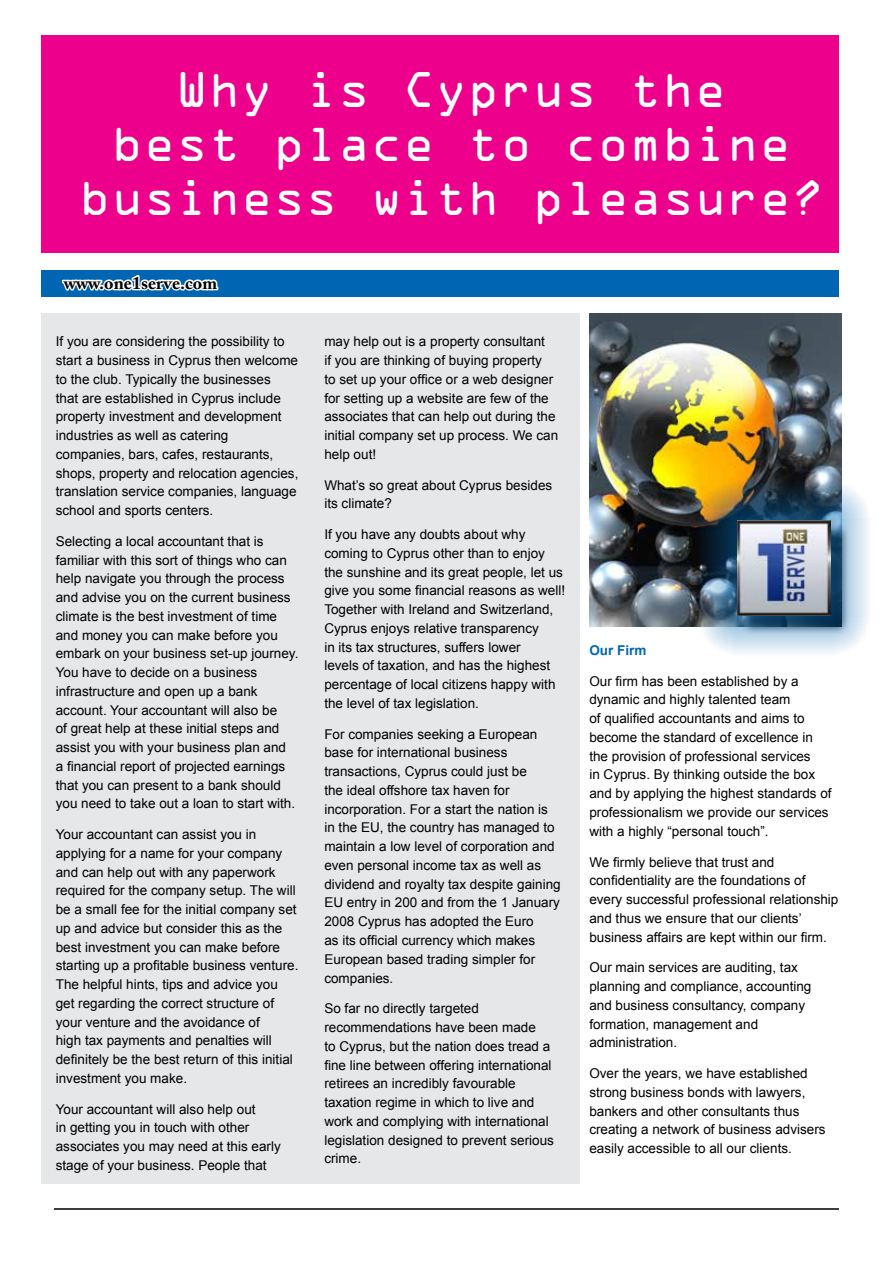
<style>
.page{position:relative;width:893px;height:1263px;background:#fff}
.page>*{position:absolute;margin:0;border:0;box-sizing:border-box;transform-origin:0 0}
.t1{font:45px/54px "OCRA Std";color:#fff;text-align:center}
.t2{font:700 18px "Adobe Caslon Pro";color:#000}
.t3{font:13.5px/18.8px "Arial";color:#000}
.t4{font:700 13.5px "Arial";color:#0066b3}
</style>
<div class="page">
<div style="left:41px;top:35px;width:798px;height:217px;background:#ec008c"></div>
<hr style="left:54px;top:1208px;width:785px;height:2px;background:#000">
<div style="left:41px;top:313px;width:539px;height:871px;background:#e6e7e8"></div>
<div style="left:41px;top:270px;width:798px;height:27px;background:#0066b3"></div>
<img style="left:589px;top:314px;width:253px;height:313px">
<img style="left:697px;top:480px;width:172px;height:174px">
<img style="left:738px;top:521px;width:93px;height:95px">
<svg style="left:60px;top:252px;width:160px;height:39px"></svg>
<h1 class="t1" style="left:79px;top:67px;width:747px">Why is Cyprus the<br>best place to combine business with pleasure?</h1>
<h2 class="t2" style="left:64px;top:272px;width:155px">www.one1serve.com</h2>
<p class="t3" style="left:56px;top:332px;width:244px">If you are considering the possibility to start a business in Cyprus then welcome to the club. Typically the businesses<br>that are established in Cyprus include property investment and development industries as well as catering companies, bars, cafes, restaurants, shops, property and relocation agencies, translation service companies, language school and sports centers.</p>
<p class="t3" style="left:56px;top:532px;width:244px">Selecting a local accountant that is familiar with this sort of things who can help navigate you through the process and advise you on the current business climate is the best investment of time and money you can make before you embark on your business set-up journey.<br>You have to decide on a business infrastructure and open up a bank account. Your accountant will also be<br>of great help at these initial steps and assist you with your business plan and<br>a financial report of projected earnings that you can present to a bank should you need to take out a loan to start with.</p>
<p class="t3" style="left:56px;top:825px;width:244px">Your accountant can assist you in applying for a name for your company and can help out with any paperwork required for the company setup. The will be a small fee for the initial company set up and advice but consider this as the best investment you can make before starting up a profitable business venture.<br>The helpful hints, tips and advice you get regarding the correct structure of your venture and the avoidance of<br>high tax payments and penalties will definitely be the best return of this initial investment you make.</p>
<p class="t3" style="left:56px;top:1100px;width:227px">Your accountant will also help out<br>in getting you in touch with other associates you may need at this early stage of your business. People that</p>
<p class="t3" style="left:324px;top:332px;width:235px">may help out is a property consultant<br>if you are thinking of buying property<br>to set up your office or a web designer for setting up a website are few of the associates that can help out during the initial company set up process. We can help out!</p>
<p class="t3" style="left:324px;top:476px;width:229px">What’s so great about Cyprus besides its climate?</p>
<p class="t3" style="left:324px;top:525px;width:242px">If you have any doubts about why coming to Cyprus other than to enjoy the sunshine and its great people, let us give you some financial reasons as well!<br>Together with Ireland and Switzerland, Cyprus enjoys relative transparency<br>in its tax structures, suffers lower<br>levels of taxation, and has the highest percentage of local citizens happy with the level of tax legislation.</p>
<p class="t3" style="left:324px;top:725px;width:238px">For companies seeking a European base for international business transactions, Cyprus could just be<br>the ideal offshore tax haven for incorporation. For a start the nation is in the EU, the country has managed to maintain a low level of corporation and even personal income tax as well as dividend and royalty tax despite gaining EU entry in 200 and from the 1 January 2008 Cyprus has adopted the Euro<br>as its official currency which makes European based trading simpler for companies.</p>
<p class="t3" style="left:324px;top:999px;width:231px">So far no directly targeted recommendations have been made<br>to Cyprus, but the nation does tread a fine line between offering international retirees an incredibly favourable taxation regime in which to live and work and complying with international legislation designed to prevent serious crime.</p>
<p class="t4" style="left:589px;top:641px;width:59px">Our Firm</p>
<p class="t3" style="left:589px;top:672px;width:244px">Our firm has been established by a dynamic and highly talented team<br>of qualified accountants and aims to become the standard of excellence in the provision of professional services<br>in Cyprus. By thinking outside the box and by applying the highest standards of professionalism we provide our services with a highly “personal touch”.</p>
<p class="t3" style="left:589px;top:852px;width:251px">We firmly believe that trust and confidentiality are the foundations of every successful professional relationship and thus we ensure that our clients’ business affairs are kept within our firm.</p>
<p class="t3" style="left:589px;top:958px;width:224px">Our main services are auditing, tax planning and compliance, accounting and business consultancy, company formation, management and administration.</p>
<p class="t3" style="left:589px;top:1064px;width:238px">Over the years, we have established strong business bonds with lawyers, bankers and other consultants thus creating a network of business advisers easily accessible to all our clients.</p>
</div>
